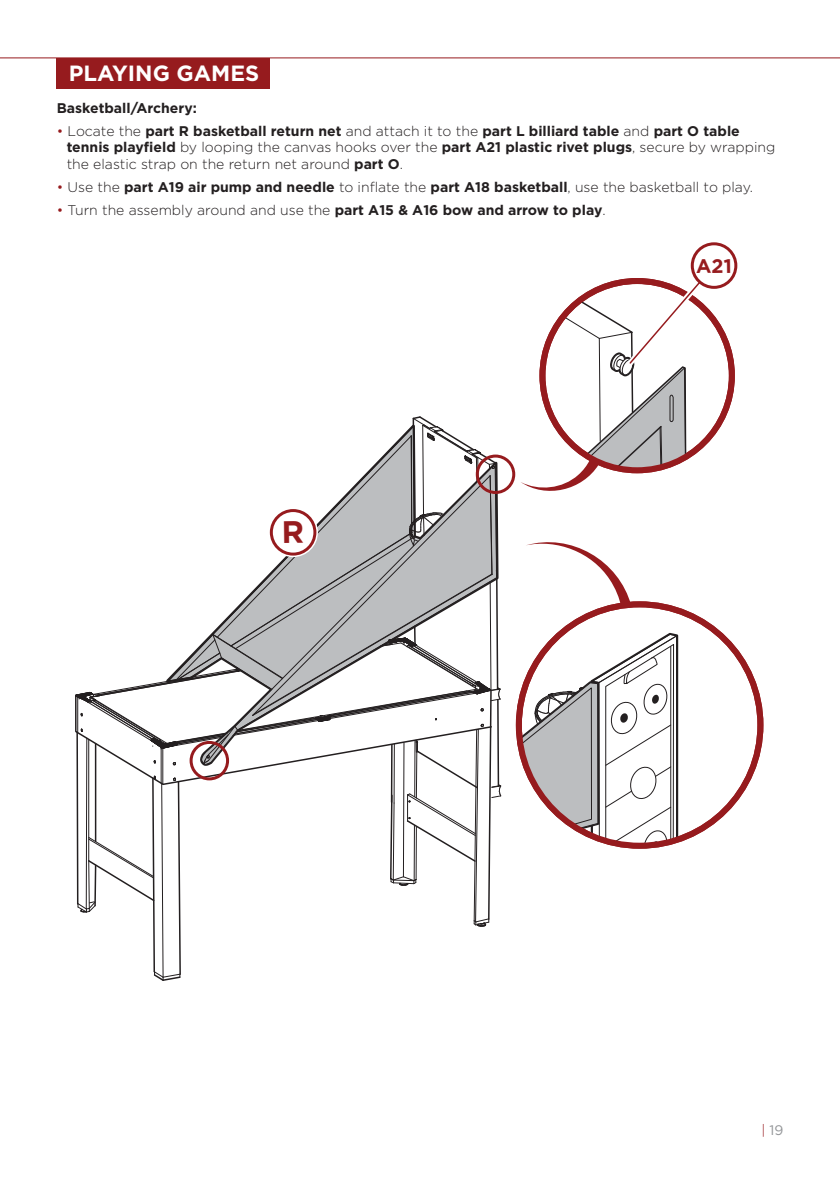
<style>
.page{position:relative;width:840px;height:1191px;background:#fff}
.page>*{position:absolute;margin:0;border:0;box-sizing:border-box;transform-origin:0 0}
.t1{font:700 22px "Gotham";color:#fff}
.t2{font:300 14px/16.8px "Gotham";color:#231f20}
.t3{font:700 14px "Gotham";color:#231f20}
.t4{font:13.8px "Gotham";color:#939598}
.s1{color:#961b1e}
.s2{font-weight:700}
.s3{font-weight:300;color:#961b1e}
</style>
<div class="page">
<div style="left:57px;top:58px;width:213px;height:30px;background:#961b1e"></div>
<hr style="left:0;top:57px;width:839px;height:1px;background:#961b1e">
<div style="left:475px;top:454px;width:40px;height:40px;border:3px solid #961b1e;border-radius:50%"></div>
<svg style="left:526px;top:542px;width:104px;height:70px"></svg>
<div style="left:518px;top:604px;width:242px;height:241px;background:#fff;border-radius:50%"></div>
<svg style="left:522px;top:633px;width:157px;height:212px"></svg>
<div style="left:515px;top:601px;width:248px;height:247px;border:6px solid #961b1e;border-radius:50%"></div>
<svg style="left:75px;top:416px;width:426px;height:565px"></svg>
<svg style="left:521px;top:242px;width:217px;height:249px"></svg>
<h1 class="t1" style="left:69px;top:59px;width:192px">PLAYING GAMES</h1>
<p class="t3" style="left:57px;top:99px;width:142px">Basketball/Archery:</p>
<p class="t2" style="left:67px;top:122px;width:709px;text-indent:-10px"><span class="s1">•</span> Locate the <span class="s2">part R basketball return net</span> and attach it to the <span class="s2">part L billiard table</span> and <span class="s2">part O table tennis playfield</span> by looping the canvas hooks over the <span class="s2">part A21 plastic rivet plugs</span>, secure by wrapping the elastic strap on the return net around <span class="s2">part O</span>.</p>
<p class="t2" style="left:57px;top:178px;width:697px"><span class="s1">•</span> Use the <span class="s2">part A19 air pump and needle</span> to inflate the <span class="s2">part A18 basketball</span>, use the basketball to play.</p>
<p class="t2" style="left:57px;top:201px;width:550px"><span class="s1">•</span> Turn the assembly around and use the <span class="s2">part A15 &amp; A16 bow and arrow to play</span>.</p>
<p class="t4" style="left:761px;top:1121px;width:23px"><span class="s3">|</span> 19</p>
</div>
